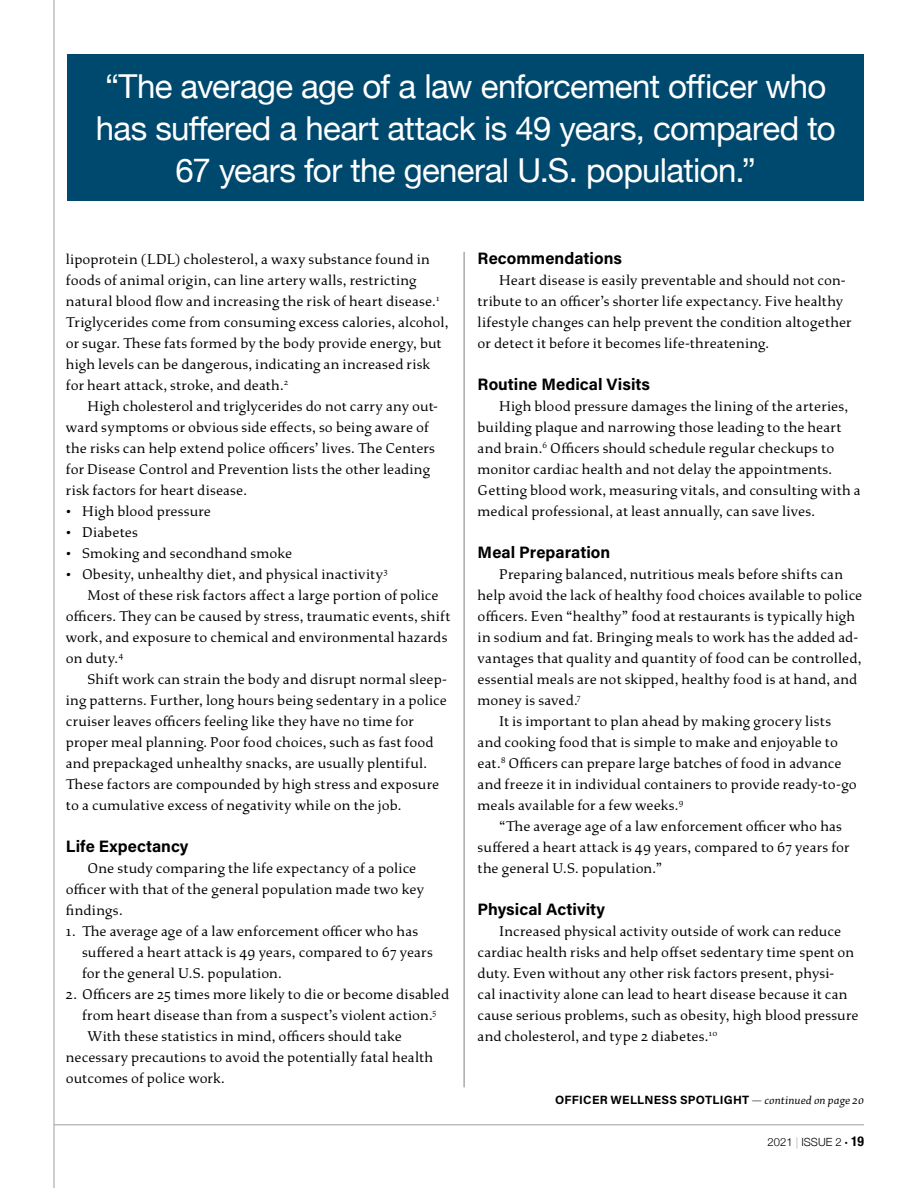
<style>
.page{position:relative;width:918px;height:1188px;background:#fff}
.page>*{position:absolute;margin:0;border:0;box-sizing:border-box;transform-origin:0 0}
.t1{font:33px/42px "Helvetica Neue";letter-spacing:-.02em;color:#fff;text-align:center}
.t2{font:700 16.5px "Acumin Pro";color:#000}
.t3{font:15px/21px "Study";letter-spacing:.01em;color:#000}
.t4{font:700 condensed 13.5px "Helvetica Neue";color:#000}
.t5{font:700 12px "Acumin Pro";letter-spacing:.02em;color:#000}
.t6{font:300 11.25px "Helvetica Neue";color:#000}
.s1{font-family:"Study";font-weight:400;font-style:italic}
.s2{color:#a7a9ac}
.s3{font-size:6px}
</style>
<div class="page">
<hr style="left:54px;top:1124px;width:810px;height:1px;background:#a7a9ac">
<hr style="left:53px;top:0;width:2px;height:1188px;background:#a7a9ac">
<hr style="left:464px;top:252px;width:1px;height:835px;background:#a7a9ac">
<div style="left:68px;top:54px;width:796px;height:147px;background:#00496e"></div>
<h1 class="t1" style="left:96px;top:67px;width:741px">“The average age of a law enforcement officer who has suffered a heart attack is 49 years, compared to<br>67 years for the general U.S. population.”</h1>
<p class="t3" style="left:66px;top:249px;width:384px">lipoprotein (LDL) cholesterol, a waxy substance found in foods of animal origin, can line artery walls, restricting natural blood flow and increasing the risk of heart disease.<sup>1<br></sup>Triglycerides come from consuming excess calories, alcohol, or sugar. These fats formed by the body provide energy, but high levels can be dangerous, indicating an increased risk for heart attack, stroke, and death.<sup>2</sup></p>
<p class="t3" style="left:66px;top:396px;width:374px;text-indent:22px">High cholesterol and triglycerides do not carry any out&shy;ward symptoms or obvious side effects, so being aware of the risks can help extend police officers’ lives. The Centers for Disease Control and Prevention lists the other leading risk factors for heart disease.</p>
<p class="t3" style="left:66px;top:501px;width:147px">• High blood pressure</p>
<p class="t3" style="left:66px;top:522px;width:74px">• Diabetes</p>
<p class="t3" style="left:66px;top:543px;width:228px">• Smoking and secondhand smoke</p>
<p class="t3" style="left:66px;top:564px;width:323px">• Obesity, unhealthy diet, and physical inactivity<sup>3</sup></p>
<p class="t3" style="left:87px;top:585px;width:352px">Most of these risk factors affect a large portion of police</p>
<p class="t3" style="left:66px;top:606px;width:386px">officers. They can be caused by stress, traumatic events, shift</p>
<p class="t3" style="left:66px;top:627px;width:383px">work, and exposure to chemical and environmental hazards</p>
<p class="t3" style="left:66px;top:648px;width:59px">on duty.<sup>4</sup></p>
<p class="t3" style="left:87px;top:669px;width:361px">Shift work can strain the body and disrupt normal sleep-</p>
<p class="t3" style="left:66px;top:690px;width:382px">ing patterns. Further, long hours being sedentary in a police</p>
<p class="t3" style="left:66px;top:711px;width:349px">cruiser leaves officers feeling like they have no time for</p>
<p class="t3" style="left:66px;top:732px;width:369px">proper meal planning. Poor food choices, such as fast food</p>
<p class="t3" style="left:66px;top:753px;width:363px">and prepackaged unhealthy snacks, are usually plentiful.</p>
<p class="t3" style="left:66px;top:774px;width:375px">These factors are compounded by high stress and exposure</p>
<p class="t3" style="left:66px;top:795px;width:337px">to a cumulative excess of negativity while on the job.</p>
<p class="t2" style="left:66px;top:835px;width:124px">Life Expectancy</p>
<p class="t3" style="left:66px;top:858px;width:360px;text-indent:22px">One study comparing the life expectancy of a police officer with that of the general population made two key findings.</p>
<p class="t3" style="left:82px;top:921px;width:352px;text-indent:-16px">1. The average age of a law enforcement officer who has suffered a heart attack is 49 years, compared to 67 years for the general U.S. population.</p>
<p class="t3" style="left:66px;top:984px;width:385px">2. Officers are 25 times more likely to die or become disabled</p>
<p class="t3" style="left:82px;top:1005px;width:356px">from heart disease than from a suspect’s violent action.<sup>5</sup></p>
<p class="t3" style="left:87px;top:1026px;width:316px">With these statistics in mind, officers should take</p>
<p class="t3" style="left:66px;top:1047px;width:369px">necessary precautions to avoid the potentially fatal health</p>
<p class="t3" style="left:66px;top:1068px;width:160px">outcomes of police work.</p>
<p class="t2" style="left:478px;top:247px;width:146px">Recommendations</p>
<p class="t3" style="left:478px;top:270px;width:375px;text-indent:22px">Heart disease is easily preventable and should not con&shy;tribute to an officer’s shorter life expectancy. Five healthy lifestyle changes can help prevent the condition altogether or detect it before it becomes life-threatening.</p>
<p class="t2" style="left:478px;top:373px;width:174px">Routine Medical Visits</p>
<p class="t3" style="left:478px;top:396px;width:385px;text-indent:22px">High blood pressure damages the lining of the arteries, building plaque and narrowing those leading to the heart and brain.<sup>6</sup> Officers should schedule regular checkups to monitor cardiac health and not delay the appointments.<br>Getting blood work, measuring vitals, and consulting with a medical professional, at least annually, can save lives.</p>
<p class="t2" style="left:478px;top:541px;width:134px">Meal Preparation</p>
<p class="t3" style="left:499px;top:564px;width:345px">Preparing balanced, nutritious meals before shifts can</p>
<p class="t3" style="left:478px;top:585px;width:386px">help avoid the lack of healthy food choices available to police</p>
<p class="t3" style="left:478px;top:606px;width:379px">officers. Even “healthy” food at restaurants is typically high</p>
<p class="t3" style="left:478px;top:627px;width:382px">in sodium and fat. Bringing meals to work has the added ad-</p>
<p class="t3" style="left:478px;top:648px;width:385px">vantages that quality and quantity of food can be controlled,</p>
<p class="t3" style="left:478px;top:669px;width:381px">essential meals are not skipped, healthy food is at hand, and</p>
<p class="t3" style="left:478px;top:690px;width:105px">money is saved.<sup>7</sup></p>
<p class="t3" style="left:499px;top:711px;width:333px">It is important to plan ahead by making grocery lists</p>
<p class="t3" style="left:478px;top:732px;width:362px">and cooking food that is simple to make and enjoyable to</p>
<p class="t3" style="left:478px;top:753px;width:365px">eat.<sup>8</sup> Officers can prepare large batches of food in advance</p>
<p class="t3" style="left:478px;top:774px;width:381px">and freeze it in individual containers to provide ready-to-go</p>
<p class="t3" style="left:478px;top:795px;width:207px">meals available for a few weeks.<sup>9</sup></p>
<p class="t3" style="left:499px;top:816px;width:344px">“The average age of a law enforcement officer who has</p>
<p class="t3" style="left:478px;top:837px;width:373px">suffered a heart attack is 49 years, compared to 67 years for</p>
<p class="t3" style="left:478px;top:858px;width:186px">the general U.S. population.”</p>
<p class="t2" style="left:478px;top:898px;width:129px">Physical Activity</p>
<p class="t3" style="left:478px;top:921px;width:382px;text-indent:22px">Increased physical activity outside of work can reduce cardiac health risks and help offset sedentary time spent on duty. Even without any other risk factors present, physi-<br>cal inactivity alone can lead to heart disease because it can cause serious problems, such as obesity, high blood pressure and cholesterol, and type 2 diabetes.<sup>10</sup></p>
<p class="t5" style="left:555px;top:1091px;width:310px">OFFICER WELLNESS SPOTLIGHT <span class="s1">— continued on page 20</span></p>
<p class="t6" style="left:768px;top:1133px;width:82px">2021 <span class="s2">|</span> ISSUE 2 <span class="s3">•</span></p>
<p class="t4" style="left:851px;top:1133px;width:14px">19</p>
</div>
